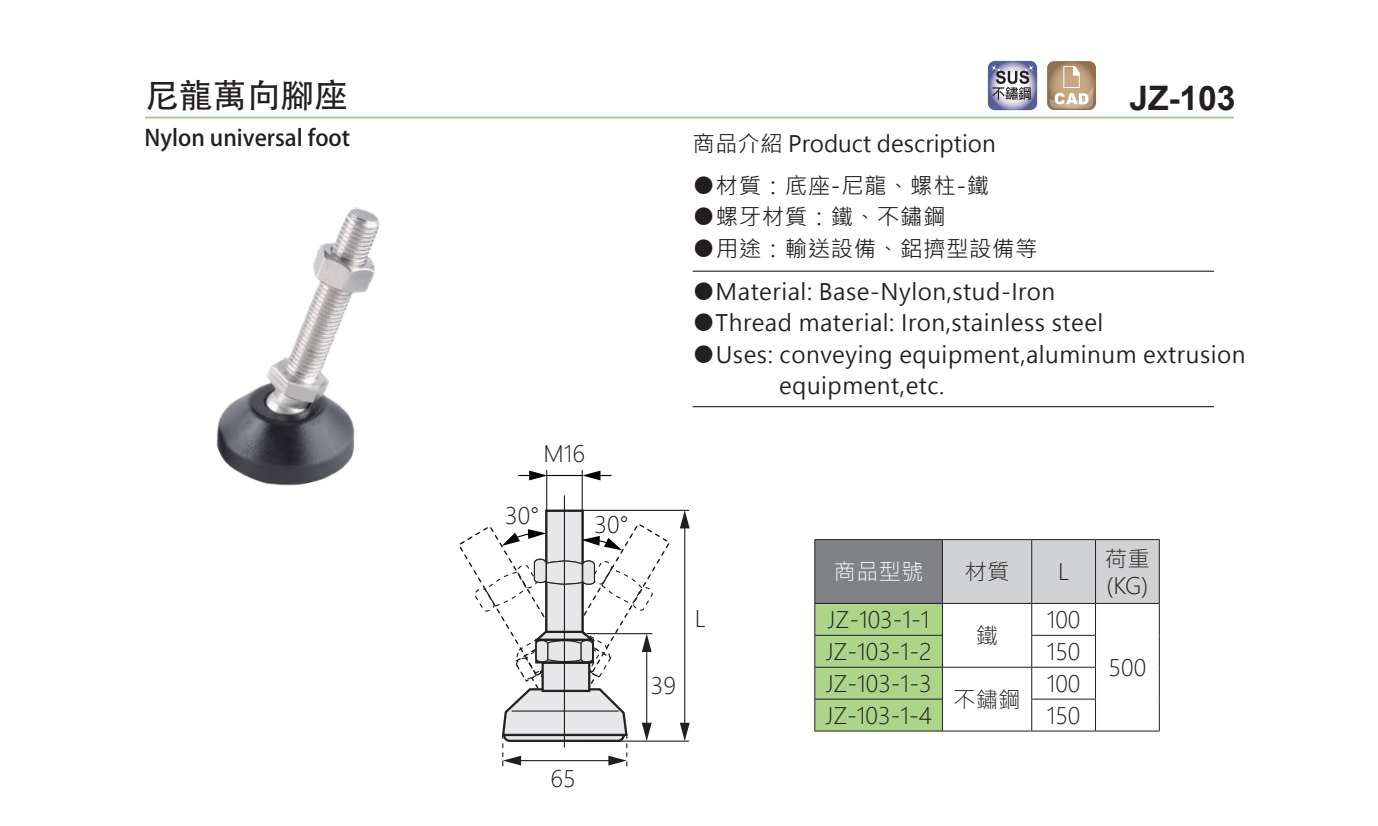
<style>
.page{position:relative;width:1378px;height:826px;background:#fff}
.page>*{position:absolute;margin:0;border:0;box-sizing:border-box;transform-origin:0 0}
.t1{font:33.75px "Adobe Heiti Std";color:#231f20}
.t2{font:700 33.75px "Arial";color:#231f20}
.t3{font:22.5px/31.5px "Microsoft Jheng Hei UI Regular";letter-spacing:.025em;color:#231f20}
.t4{font:22.5px/27px "Microsoft Jheng Hei UI Light";color:#231f20}
.t5{font:22.5px "Microsoft Jheng Hei UI Regular";color:#231f20}
.t6{font:700 22.5px "Adobe Fan Heiti Std";color:#231f20}
.t7{font:22.5px "Microsoft Jheng Hei UI Light";color:#fff}
</style>
<div class="page">
<svg style="left:1047px;top:61px;width:49px;height:49px"></svg>
<svg style="left:1050px;top:66px;width:43px;height:42px;background:#c7ae92"></svg>
<hr style="left:692px;top:406px;width:522px;height:1px;background:#231f20">
<hr style="left:692px;top:270px;width:522px;height:2px;background:#231f20">
<img style="left:216px;top:207px;width:164px;height:279px">
<div style="left:815px;top:603px;width:127px;height:32px;background:#acd589"></div>
<div style="left:1095px;top:539px;width:64px;height:64px;background:#d1d2d4"></div>
<div style="left:1031px;top:539px;width:64px;height:64px;background:#d1d2d4"></div>
<div style="left:942px;top:539px;width:89px;height:64px;background:#d1d2d4"></div>
<div style="left:815px;top:539px;width:127px;height:64px;background:#808285"></div>
<div style="left:815px;top:699px;width:127px;height:32px;background:#acd589"></div>
<div style="left:815px;top:667px;width:127px;height:32px;background:#acd589"></div>
<div style="left:815px;top:635px;width:127px;height:32px;background:#acd589"></div>
<hr style="left:814px;top:539px;width:128px;height:1px;background:#231f20">
<hr style="left:814px;top:540px;width:1px;height:63px;background:#231f20">
<hr style="left:942px;top:539px;width:89px;height:1px;background:#231f20">
<hr style="left:942px;top:540px;width:1px;height:63px;background:#231f20">
<hr style="left:1031px;top:539px;width:64px;height:1px;background:#231f20">
<hr style="left:1031px;top:540px;width:1px;height:63px;background:#231f20">
<hr style="left:1095px;top:539px;width:64px;height:1px;background:#231f20">
<hr style="left:1095px;top:540px;width:1px;height:63px;background:#231f20">
<hr style="left:1159px;top:540px;width:1px;height:63px;background:#231f20">
<hr style="left:814px;top:603px;width:128px;height:1px;background:#231f20">
<hr style="left:814px;top:603px;width:1px;height:32px;background:#231f20">
<hr style="left:942px;top:603px;width:89px;height:1px;background:#231f20">
<hr style="left:942px;top:603px;width:1px;height:32px;background:#231f20">
<hr style="left:1031px;top:603px;width:64px;height:1px;background:#231f20">
<hr style="left:1031px;top:603px;width:1px;height:32px;background:#231f20">
<hr style="left:1095px;top:603px;width:64px;height:1px;background:#231f20">
<hr style="left:1095px;top:603px;width:1px;height:32px;background:#231f20">
<hr style="left:1159px;top:603px;width:1px;height:32px;background:#231f20">
<hr style="left:814px;top:635px;width:128px;height:1px;background:#231f20">
<hr style="left:814px;top:635px;width:1px;height:32px;background:#231f20">
<hr style="left:942px;top:635px;width:1px;height:32px;background:#231f20">
<hr style="left:1031px;top:635px;width:65px;height:1px;background:#231f20">
<hr style="left:1031px;top:635px;width:1px;height:32px;background:#231f20">
<hr style="left:1095px;top:635px;width:1px;height:32px;background:#231f20">
<hr style="left:1159px;top:635px;width:1px;height:32px;background:#231f20">
<hr style="left:814px;top:666px;width:128px;height:1px;background:#231f20">
<hr style="left:814px;top:667px;width:1px;height:31px;background:#231f20">
<hr style="left:942px;top:666px;width:89px;height:1px;background:#231f20">
<hr style="left:942px;top:667px;width:1px;height:31px;background:#231f20">
<hr style="left:1031px;top:666px;width:65px;height:1px;background:#231f20">
<hr style="left:1031px;top:667px;width:1px;height:31px;background:#231f20">
<hr style="left:1095px;top:667px;width:1px;height:31px;background:#231f20">
<hr style="left:1159px;top:667px;width:1px;height:32px;background:#231f20">
<hr style="left:814px;top:698px;width:128px;height:1px;background:#231f20">
<hr style="left:814px;top:699px;width:1px;height:31px;background:#231f20">
<hr style="left:942px;top:699px;width:1px;height:31px;background:#231f20">
<hr style="left:1031px;top:698px;width:65px;height:1px;background:#231f20">
<hr style="left:1031px;top:699px;width:1px;height:31px;background:#231f20">
<hr style="left:1095px;top:699px;width:1px;height:31px;background:#231f20">
<hr style="left:1159px;top:699px;width:1px;height:31px;background:#231f20">
<hr style="left:814px;top:730px;width:128px;height:1px;background:#231f20">
<hr style="left:942px;top:730px;width:89px;height:1px;background:#231f20">
<hr style="left:1031px;top:730px;width:64px;height:1px;background:#231f20">
<hr style="left:1095px;top:730px;width:64px;height:1px;background:#231f20">
<hr style="left:589px;top:740px;width:100px;height:1px;background:#231f20">
<hr style="left:582px;top:510px;width:107px;height:1px;background:#231f20">
<div style="left:546px;top:510px;width:37px;height:151px;background:#e6e7e9"></div>
<div style="left:545px;top:509px;width:39px;height:154px;border:2px solid #231f20"></div>
<hr style="left:546px;top:470px;width:1px;height:42px;background:#231f20">
<hr style="left:582px;top:470px;width:1px;height:42px;background:#231f20">
<hr style="left:564px;top:495px;width:1px;height:252px;background:#231f20">
<hr style="left:684px;top:525px;width:1px;height:201px;background:#231f20">
<svg style="left:680px;top:510px;width:9px;height:18px"></svg>
<svg style="left:680px;top:722px;width:10px;height:19px"></svg>
<svg style="left:582px;top:470px;width:29px;height:10px"></svg>
<svg style="left:518px;top:470px;width:29px;height:10px"></svg>
<svg style="left:459px;top:522px;width:212px;height:244px"></svg>
<hr style="left:547px;top:475px;width:35px;height:1px;background:#030303">
<svg style="left:988px;top:61px;width:49px;height:49px"></svg>
<svg style="left:990px;top:64px;width:7px;height:8px"></svg>
<svg style="left:1027px;top:64px;width:7px;height:8px"></svg>
<svg style="left:992px;top:68px;width:38px;height:32px"></svg>
<h1 class="t1" style="left:145px;top:75px;width:204px">尼龍萬向腳座</h1>
<h1 class="t2" style="left:1129px;top:74px;width:108px">JZ-103</h1>
<p class="t6" style="left:144px;top:124px;width:207px">Nylon universal foot</p>
<p class="t5" style="left:692px;top:130px;width:305px">商品介紹 Product description</p>
<p class="t3" style="left:692px;top:170px;width:298px">●材質：底座-尼龍、螺柱-鐵</p>
<p class="t3" style="left:692px;top:201px;width:254px">●螺牙材質：鐵、不鏽鋼</p>
<p class="t3" style="left:692px;top:233px;width:347px">●用途：輸送設備、鋁擠型設備等</p>
<p class="t3" style="left:692px;top:276px;width:364px">●Material: Base-Nylon,stud-Iron</p>
<p class="t3" style="left:692px;top:307px;width:412px">●Thread material: Iron,stainless steel</p>
<p class="t3" style="left:779px;top:339px;width:468px;text-indent:-86px">●Uses: conveying equipment,aluminum extrusion equipment,etc.</p>
<p class="t4" style="left:543px;top:439px;width:43px">M16</p>
<p class="t4" style="left:505px;top:502px;width:36px">30°</p>
<p class="t4" style="left:594px;top:511px;width:36px">30°</p>
<p class="t4" style="left:550px;top:765px;width:27px">65</p>
<p class="t4" style="left:651px;top:672px;width:27px">39</p>
<p class="t4" style="left:695px;top:605px;width:13px">L</p>
<p class="t7" style="left:833px;top:557px;width:91px">商品型號</p>
<p class="t4" style="left:964px;top:558px;width:46px">材質</p>
<p class="t4" style="left:1058px;top:558px;width:13px">L</p>
<p class="t4" style="left:827px;top:606px;width:104px">JZ-103-1-1</p>
<p class="t4" style="left:1046px;top:606px;width:35px">100</p>
<p class="t4" style="left:976px;top:622px;width:24px">鐵</p>
<p class="t4" style="left:825px;top:638px;width:107px">JZ-103-1-2</p>
<p class="t4" style="left:1046px;top:638px;width:35px">150</p>
<p class="t4" style="left:825px;top:670px;width:107px">JZ-103-1-3</p>
<p class="t4" style="left:953px;top:686px;width:69px">不鏽鋼</p>
<p class="t4" style="left:1046px;top:670px;width:35px">100</p>
<p class="t4" style="left:825px;top:702px;width:108px">JZ-103-1-4</p>
<p class="t4" style="left:1046px;top:702px;width:35px">150</p>
<p class="t4" style="left:1105px;top:545px;width:46px">荷重(KG)</p>
<p class="t4" style="left:1108px;top:654px;width:39px">500</p>
</div>
